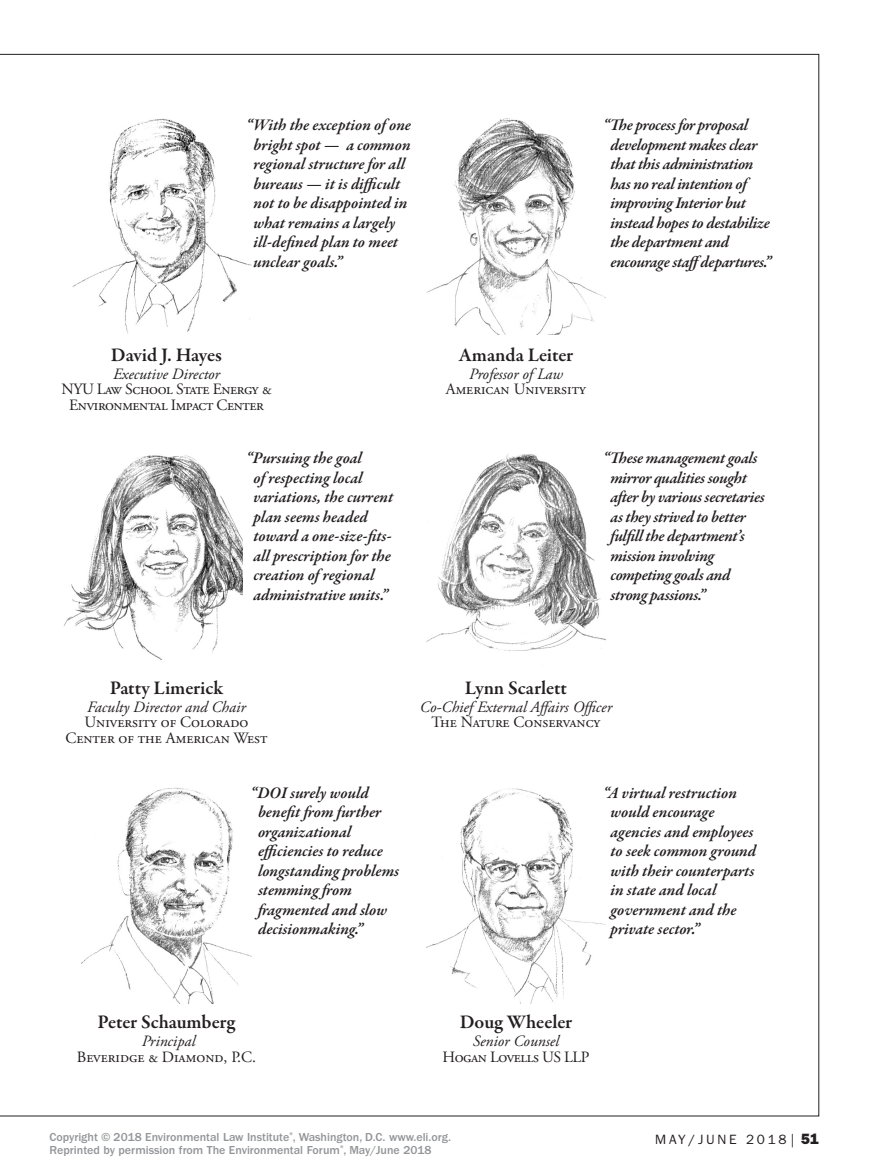
<style>
.page{position:relative;width:873px;height:1170px;background:#fff}
.page>*{position:absolute;margin:0;border:0;box-sizing:border-box;transform-origin:0 0}
.Forum_name{font:600 19.5px "Garamond Premr Pro";letter-spacing:-.005em;color:#231f20}
.Forum_pull_quote{font:italic 600 16.5px/19.5px "Garamond Premr Pro";letter-spacing:-.01em;color:#231f20}
.Forum_title{font:italic 15.75px "Adobe Garamond Pro";color:#231f20}
.Forum_title_affiliat{font:15.75px/15.8px "Adobe Garamond Pro";color:#231f20;text-align:center}
.Forum_title_affiliat-2{font:15.75px/15.8px "Adobe Garamond Pro";letter-spacing:-.025em;color:#231f20;text-align:center}
.t1{font:13.5px "ITC Franklin Gothic Std";letter-spacing:.2em;color:#231f20}
.t2{font:500 12px "ITC Franklin Gothic Std";color:#939598}
.s1{font-family:"ITC Franklin Gothic Std Hvy";font-size:15px}
</style>
<div class="page">
<img style="left:426px;top:118px;width:180px;height:216px">
<img style="left:72px;top:118px;width:180px;height:216px">
<img style="left:426px;top:454px;width:180px;height:197px">
<img style="left:426px;top:788px;width:180px;height:216px">
<img style="left:81px;top:788px;width:171px;height:216px">
<img style="left:63px;top:455px;width:180px;height:205px">
<p class="Forum_pull_quote" style="left:254px;top:116px;width:159px;text-indent:-8px">“With the exception of one bright spot — a common regional structure for all bureaus — it is difficult not to be disappointed in what remains a largely ill-defined plan to meet unclear goals.”</p>
<p class="Forum_pull_quote" style="left:610px;top:116px;width:163px;text-indent:-8px">“The process for proposal development makes clear that this administration has no real intention of improving Interior but instead hopes to destabilize the department and encourage staffdepartures.”</p>
<p class="Forum_name" style="left:111px;top:343px;width:113px">David J. Hayes</p>
<p class="Forum_title" style="left:113px;top:364px;width:108px">Executive Director</p>
<p class="Forum_title_affiliat-2" style="left:61px;top:382px;width:212px">NYU Law School State Energy &amp;<br>Environmental Impact Center</p>
<p class="Forum_pull_quote" style="left:254px;top:449px;width:141px;text-indent:-8px">“Pursuing the goal<br>of respecting local variations, the current plan seems headed toward a one-size-fits&shy;all prescription for the creation of regional administrative units.”</p>
<p class="Forum_name" style="left:459px;top:343px;width:116px">Amanda Leiter</p>
<p class="Forum_title" style="left:469px;top:364px;width:95px">Professor of Law</p>
<p class="Forum_title_affiliat" style="left:446px;top:382px;width:142px">American University</p>
<p class="Forum_pull_quote" style="left:610px;top:449px;width:156px;text-indent:-8px">“These management goals mirror qualities sought after by various secretaries as they strived to better fulfill the department’s mission involving competing goals and strong passions.”</p>
<p class="Forum_name" style="left:110px;top:676px;width:115px">Patty Limerick</p>
<p class="Forum_title" style="left:87px;top:697px;width:160px">Faculty Director and Chair</p>
<p class="Forum_title_affiliat" style="left:65px;top:715px;width:204px">University of Colorado<br>Center of the American West</p>
<p class="Forum_pull_quote" style="left:258px;top:784px;width:143px;text-indent:-8px">“DOI surely would benefit from further organizational efficiencies to reduce longstanding problems stemming from fragmented and slow decisionmaking.”</p>
<p class="Forum_name" style="left:465px;top:676px;width:104px">Lynn Scarlett</p>
<p class="Forum_title" style="left:420px;top:697px;width:194px">Co-Chief External Affairs Officer</p>
<p class="Forum_title_affiliat" style="left:431px;top:715px;width:171px">The Nature Conservancy</p>
<p class="Forum_pull_quote" style="left:610px;top:784px;width:147px;text-indent:-8px">“A virtual restruction would encourage agencies and employees to seek common ground with their counterparts in state and local government and the private sector.”</p>
<p class="Forum_name" style="left:97px;top:1010px;width:140px">Peter Schaumberg</p>
<p class="Forum_title" style="left:142px;top:1032px;width:55px">Principal</p>
<p class="Forum_title_affiliat" style="left:77px;top:1050px;width:181px">Beveridge &amp; Diamond, P.C.</p>
<p class="Forum_name" style="left:460px;top:1010px;width:114px">Doug Wheeler</p>
<p class="Forum_title" style="left:473px;top:1032px;width:88px">Senior Counsel</p>
<p class="Forum_title_affiliat-2" style="left:442px;top:1050px;width:149px">Hogan Lovells US LLP</p>
<p class="t2" style="left:50px;top:1130px;width:403px">Copyright © 2018 Environmental Law Institute<sup>®</sup>, Washington, D.C. www.eli.org.</p>
<p class="t1" style="left:655px;top:1132px;width:165px">MAY/JUNE 2018 | <span class="s1">51</span></p>
<p class="t2" style="left:50px;top:1144px;width:384px">Reprinted by permission from The Environmental Forum<sup>®</sup>, May/June 2018</p>
</div>
